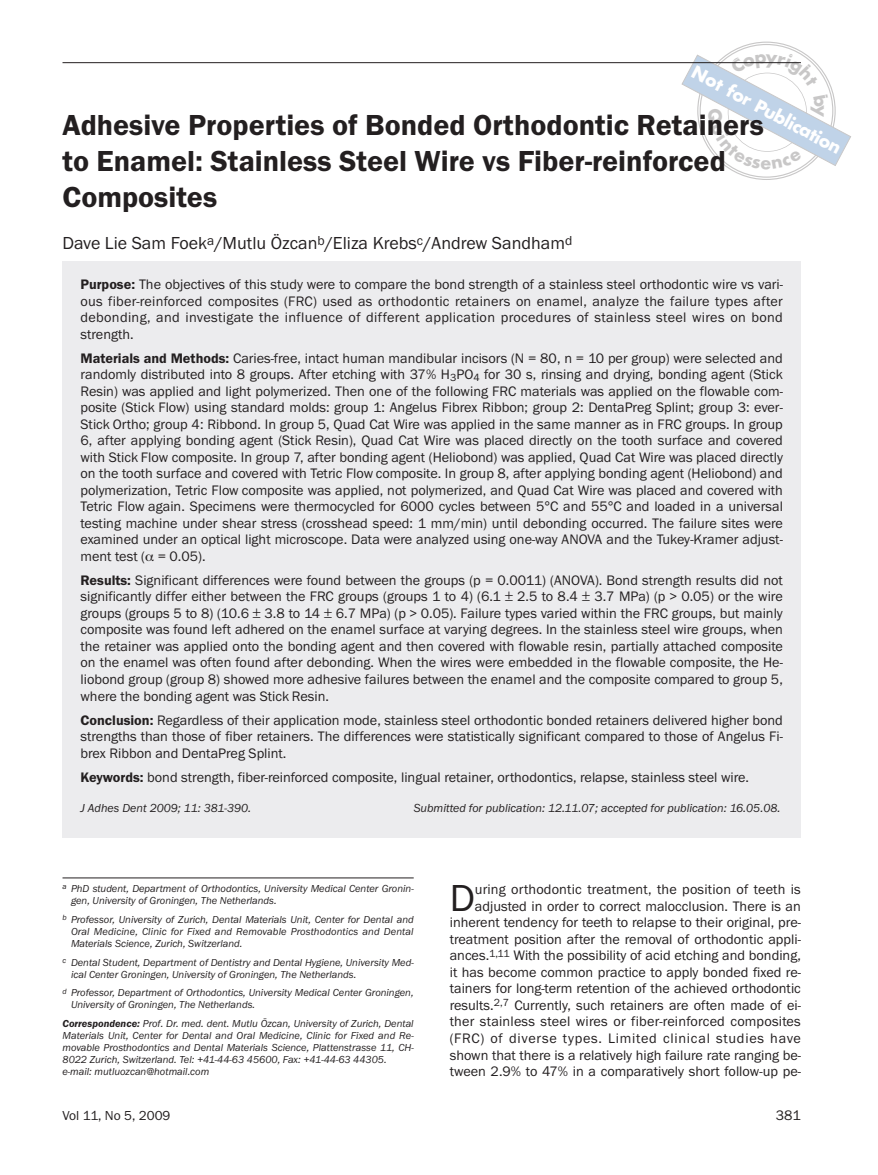
<style>
.page{position:relative;width:878px;height:1175px;background:#fff}
.page>*{position:absolute;margin:0;border:0;box-sizing:border-box;transform-origin:0 0}
.t1{font:39px "Franklin Gothic Itc T";color:#231f20}
.t2{font:600 30px/36px "Franklin Gothic Itc T";color:#231f20}
.t3{font:700 19.5px "Futura T";color:#fff}
.t4{font:18px "Franklin Gothic Itc T";color:#231f20}
.t5{font:14.25px/16.5px "Franklin Gothic Itc T";color:#231f20;text-align:justify}
.t6{font:13.5px "Franklin Gothic Itc T";color:#231f20}
.t7{font:italic 12px "Franklin Gothic Itc T";color:#231f20}
.t8{font:italic 10.5px/12px "Franklin Gothic Itc T";color:#231f20}
.s1{font-weight:600}
</style>
<div class="page">
<div style="left:62px;top:262px;width:738px;height:576px;background:#ececee"></div>
<hr style="left:62px;top:62px;width:738px;height:1px;background:#231f20">
<hr style="left:62px;top:877px;width:351px;height:1px;background:#231f20">
<svg style="left:681px;top:41px;width:170px;height:139px"></svg>
<h3 class="t3" style="left:698px;top:60px;width:168px;rotate:28deg">Not for Publication</h3>
<h2 class="t2" style="left:62px;top:109px;width:703px">Adhesive Properties of Bonded Orthodontic Retainers to Enamel: Stainless Steel Wire vs Fiber-reinforced<br>Composites</h2>
<p class="t4" style="left:62px;top:236px;width:511px">Dave Lie Sam Foek<sup>a</sup>/Mutlu Özcan<sup>b</sup>/Eliza Krebs<sup>c</sup>/Andrew Sandham<sup>d</sup></p>
<p class="t5" style="left:80px;top:277px;width:704px"><span class="s1">Purpose:</span> The objectives of this study were to compare the bond strength of a stainless steel orthodontic wire vs vari&shy;ous fiber-reinforced composites (FRC) used as orthodontic retainers on enamel, analyze the failure types after debonding, and investigate the influence of different application procedures of stainless steel wires on bond strength.</p>
<p class="t5" style="left:80px;top:351px;width:704px"><span class="s1">Materials and Methods:</span> Caries-free, intact human mandibular incisors (N = 80, n = 10 per group) were selected and randomly distributed into 8 groups. After etching with 37% H<sub>3</sub>PO<sub>4</sub> for 30 s, rinsing and drying, bonding agent (Stick Resin) was applied and light polymerized. Then one of the following FRC materials was applied on the flowable com&shy;posite (Stick Flow) using standard molds: group 1: Angelus Fibrex Ribbon; group 2: DentaPreg Splint; group 3: ever-Stick Ortho; group 4: Ribbond. In group 5, Quad Cat Wire was applied in the same manner as in FRC groups. In group 6, after applying bonding agent (Stick Resin), Quad Cat Wire was placed directly on the tooth surface and covered with Stick Flow composite. In group 7, after bonding agent (Heliobond) was applied, Quad Cat Wire was placed directly on the tooth surface and covered with Tetric Flow composite. In group 8, after applying bonding agent (Heliobond) and polymerization, Tetric Flow composite was applied, not polymerized, and Quad Cat Wire was placed and covered with Tetric Flow again. Specimens were thermocycled for 6000 cycles between 5°C and 55°C and loaded in a universal testing machine under shear stress (crosshead speed: 1 mm/min) until debonding occurred. The failure sites were examined under an optical light microscope. Data were analyzed using one-way ANOVA and the Tukey-Kramer adjust&shy;ment test ( = 0.05).</p>
<p class="t5" style="left:80px;top:573px;width:704px"><span class="s1">Results:</span> Significant differences were found between the groups (p = 0.0011) (ANOVA). Bond strength results did not significantly differ either between the FRC groups (groups 1 to 4) (6.1 ± 2.5 to 8.4 ± 3.7 MPa) (p &gt; 0.05) or the wire groups (groups 5 to 8) (10.6 ± 3.8 to 14 ± 6.7 MPa) (p &gt; 0.05). Failure types varied within the FRC groups, but mainly composite was found left adhered on the enamel surface at varying degrees. In the stainless steel wire groups, when the retainer was applied onto the bonding agent and then covered with flowable resin, partially attached composite on the enamel was often found after debonding. When the wires were embedded in the flowable composite, the He&shy;liobond group (group 8) showed more adhesive failures between the enamel and the composite compared to group 5, where the bonding agent was Stick Resin.</p>
<p class="t5" style="left:80px;top:712px;width:704px"><span class="s1">Conclusion:</span> Regardless of their application mode, stainless steel orthodontic bonded retainers delivered higher bond strengths than those of fiber retainers. The differences were statistically significant compared to those of Angelus Fi&shy;brex Ribbon and DentaPreg Splint.</p>
<p class="t5" style="left:80px;top:769px;width:670px"><span class="s1">Keywords:</span> bond strength, fiber-reinforced composite, lingual retainer, orthodontics, relapse, stainless steel wire.</p>
<p class="t7" style="left:80px;top:803px;width:172px">J Adhes Dent 2009; 11: 381-390.</p>
<p class="t7" style="left:413px;top:803px;width:368px">Submitted for publication: 12.11.07; accepted for publication: 16.05.08.</p>
<p class="t8" style="left:71px;top:883px;width:344px;text-indent:-9px"><sup>a</sup> PhD student, Department of Orthodontics, University Medical Center Gronin&shy;gen, University of Groningen, The Netherlands.</p>
<p class="t8" style="left:71px;top:914px;width:344px;text-align:justify;text-indent:-9px"><sup>b</sup> Professor, University of Zurich, Dental Materials Unit, Center for Dental and Oral Medicine, Clinic for Fixed and Removable Prosthodontics and Dental Materials Science, Zurich, Switzerland.</p>
<p class="t8" style="left:71px;top:956px;width:344px;text-indent:-9px"><sup>c</sup> Dental Student, Department of Dentistry and Dental Hygiene, University Med&shy;ical Center Groningen, University of Groningen, The Netherlands.</p>
<p class="t8" style="left:71px;top:987px;width:344px;text-indent:-9px"><sup>d</sup> Professor, Department of Orthodontics, University Medical Center Groningen,<br>University of Groningen, The Netherlands.</p>
<p class="t8" style="left:62px;top:1018px;width:353px"><span class="s1">Correspondence:</span> Prof. Dr. med. dent. Mutlu Özcan, University of Zurich, Dental Materials Unit, Center for Dental and Oral Medicine, Clinic for Fixed and Re&shy;movable Prosthodontics and Dental Materials Science, Plattenstrasse 11, CH-8022 Zurich, Switzerland. Tel: +41-44-63 45600, Fax: +41-44-63 44305. e-mail: mutluozcan@hotmail.com</p>
<p class="t5" style="left:449px;top:882px;width:353px;text-align:right">uring orthodontic treatment, the position of teeth is adjusted in order to correct malocclusion. There is an inherent tendency for teeth to relapse to their original, pre&shy;treatment position after the removal of orthodontic appli&shy;ances.<sup>1,11</sup> With the possibility of acid etching and bonding, it has become common practice to apply bonded fixed re&shy;tainers for long-term retention of the achieved orthodontic results.<sup>2,7</sup> Currently, such retainers are often made of ei&shy;ther stainless steel wires or fiber-reinforced composites (FRC) of diverse types. Limited clinical studies have shown that there is a relatively high failure rate ranging be&shy;tween 2.9% to 47% in a comparatively short follow-up pe-</p>
<h1 class="t1" style="left:449px;top:882px;width:27px">D</h1>
<p class="t6" style="left:62px;top:1109px;width:110px">Vol 11, No 5, 2009</p>
<p class="t5" style="left:775px;top:1107px;width:27px">381</p>
</div>
